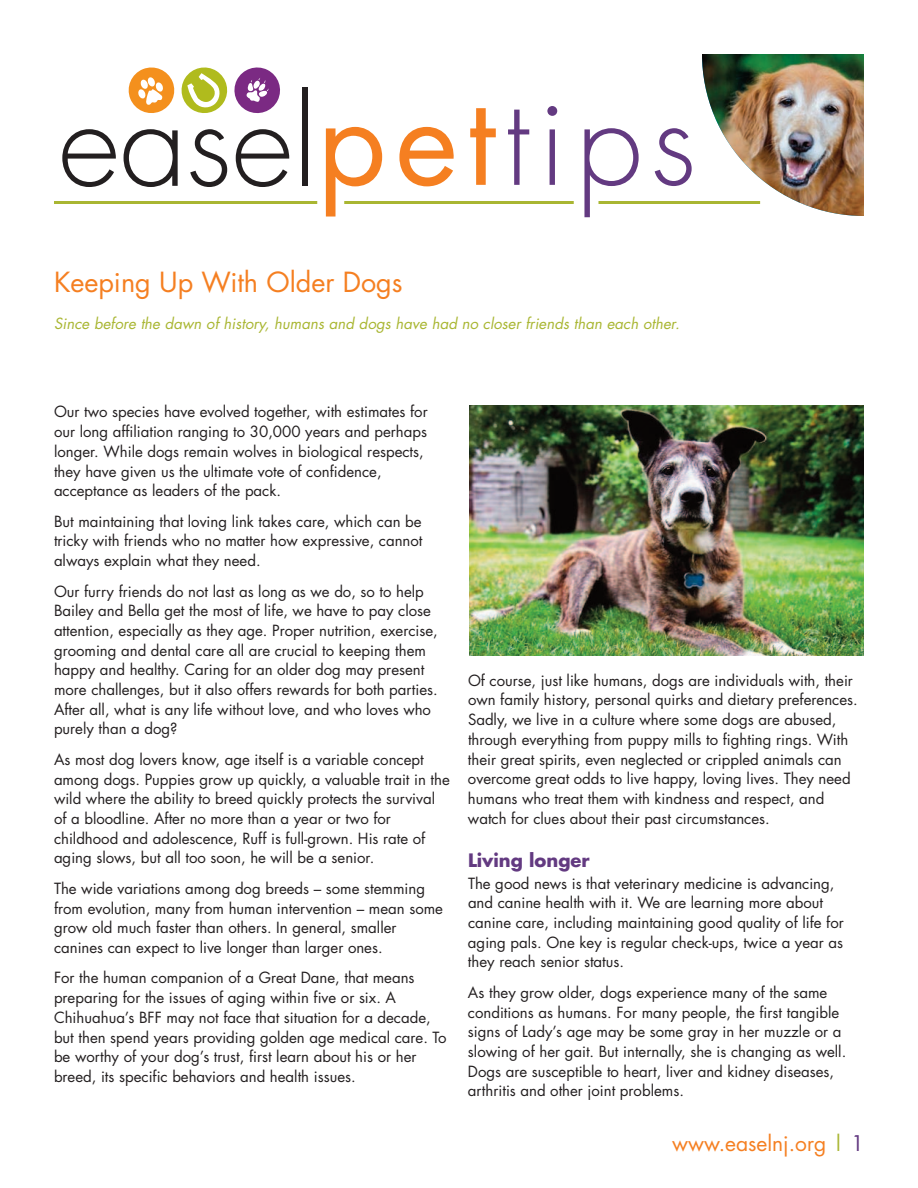
<style>
.page{position:relative;width:918px;height:1188px;background:#fff}
.page>*{position:absolute;margin:0;border:0;box-sizing:border-box;transform-origin:0 0}
.t1{font:300 120px "Futura";color:#231f20}
.t2{font:27px "Futura";color:#f57f21}
.t3{font:21px "Futura";color:#f57f21}
.t4{font:700 18px "Futura";color:#633a81}
.t5{font:15px/19.6px "Futura";color:#231f20}
.t6{font:italic 15px "Futura";letter-spacing:.005em;color:#a9b632}
.s1{font-weight:400;color:#f57f21}
.s2{color:#633a81}
.s3{color:#a9b632}
</style>
<div class="page">
<svg style="left:128px;top:67px;width:152px;height:47px"></svg>
<img style="left:702px;top:54px;width:162px;height:162px">
<hr style="left:54px;top:201px;width:263px;height:3px;background:#a9b632">
<hr style="left:344px;top:201px;width:230px;height:3px;background:#a9b632">
<hr style="left:598px;top:201px;width:162px;height:3px;background:#a9b632">
<img style="left:470px;top:405px;width:394px;height:250px">
<h1 class="t1" style="left:58px;top:87px;width:639px">easel<span class="s1">pet</span><span class="s2">tips</span></h1>
<h2 class="t2" style="left:54px;top:270px;width:350px">Keeping Up With Older Dogs</h2>
<p class="t6" style="left:54px;top:316px;width:627px">Since before the dawn of history, humans and dogs have had no closer friends than each other.</p>
<p class="t5" style="left:54px;top:403px;width:375px">Our two species have evolved together, with estimates for our long affiliation ranging to 30,000 years and perhaps longer. While dogs remain wolves in biological respects, they have given us the ultimate vote of confidence, acceptance as leaders of the pack.</p>
<p class="t5" style="left:54px;top:513px;width:370px;text-align:justify">But maintaining that loving link takes care, which can be tricky with friends who no matter how expressive, cannot always explain what they need.</p>
<p class="t5" style="left:54px;top:583px;width:385px">Our furry friends do not last as long as we do, so to help Bailey and Bella get the most of life, we have to pay close attention, especially as they age. Proper nutrition, exercise, grooming and dental care all are crucial to keeping them happy and healthy. Caring for an older dog may present more challenges, but it also offers rewards for both parties.<br>After all, what is any life without love, and who loves who purely than a dog?</p>
<p class="t5" style="left:54px;top:751px;width:397px">As most dog lovers know, age itself is a variable concept among dogs. Puppies grow up quickly, a valuable trait in the wild where the ability to breed quickly protects the survival of a bloodline. After no more than a year or two for childhood and adolescence, Ruff is full-grown. His rate of aging slows, but all too soon, he will be a senior.</p>
<p class="t5" style="left:54px;top:880px;width:391px">The wide variations among dog breeds – some stemming from evolution, many from human intervention – mean some grow old much faster than others. In general, smaller canines can expect to live longer than larger ones.</p>
<p class="t5" style="left:54px;top:969px;width:394px">For the human companion of a Great Dane, that means preparing for the issues of aging within five or six. A Chihuahua’s BFF may not face that situation for a decade, but then spend years providing golden age medical care. To be worthy of your dog’s trust, first learn about his or her breed, its specific behaviors and health issues.</p>
<p class="t5" style="left:468px;top:672px;width:391px">Of course, just like humans, dogs are individuals with, their own family history, personal quirks and dietary preferences.<br>Sadly, we live in a culture where some dogs are abused, through everything from puppy mills to fighting rings. With their great spirits, even neglected or crippled animals can overcome great odds to live happy, loving lives. They need humans who treat them with kindness and respect, and watch for clues about their past circumstances.</p>
<p class="t4" style="left:468px;top:852px;width:123px">Living longer</p>
<p class="t5" style="left:468px;top:875px;width:377px">The good news is that veterinary medicine is advancing, and canine health with it. We are learning more about canine care, including maintaining good quality of life for aging pals. One key is regular check-ups, twice a year as they reach senior status.</p>
<p class="t5" style="left:468px;top:984px;width:380px">As they grow older, dogs experience many of the same conditions as humans. For many people, the first tangible signs of Lady’s age may be some gray in her muzzle or a slowing of her gait. But internally, she is changing as well.<br>Dogs are susceptible to heart, liver and kidney diseases, arthritis and other joint problems.</p>
<h3 class="t3" style="left:672px;top:1134px;width:193px">www.easelnj.org <span class="s3">|</span> <span class="s2">1</span></h3>
</div>
